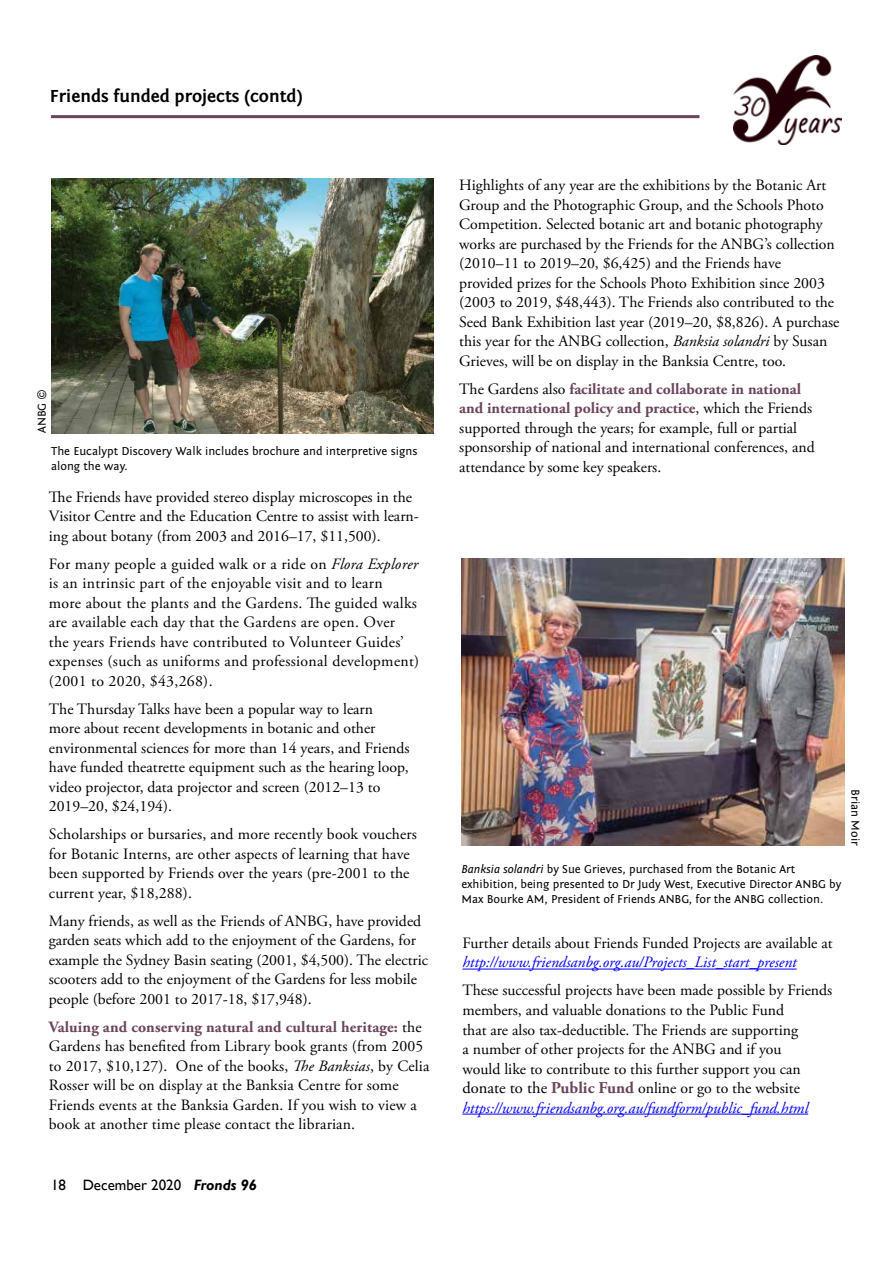
<style>
.page{position:relative;width:893px;height:1263px;background:#fff}
.page>*{position:absolute;margin:0;border:0;box-sizing:border-box;transform-origin:0 0}
.t1{font:700 18px "Fontin Sans";color:#000}
.t2{font:15.75px/19.5px "Adobe Garamond Pro";color:#000}
.t3{font:15.75px/19.5px "Adobe Garamond Pro";letter-spacing:.02em;color:#000}
.t4{font:italic 15.75px "Adobe Garamond Pro";color:#00f}
.t5{font:700 15.6px/19.5px "Adobe Garamond Pro";color:#6a455c}
.t6{font:15px "Gill Sans";color:#000}
.t7{font:12px/15px "Fontin Sans";color:#000}
.s1{font-family:"Gill Sans"}
.s2{font-style:italic}
.s3{font-weight:400;font-size:15.75px;color:#000}
.s4{font-weight:700;font-style:italic}
.s5{font-size:16.5px}
.s6{font-weight:700;font-size:16.5px;color:#6a455c}
.s7{font-style:italic;color:#00f}
</style>
<div class="page">
<hr style="left:51px;top:115px;width:648px;height:3px;background:#6a455c">
<img style="left:733px;top:55px;width:109px;height:89px">
<img style="left:51px;top:179px;width:383px;height:254px">
<img style="left:461px;top:559px;width:383px;height:286px">
<hr style="left:462px;top:969px;width:335px;height:1px;background:#00f">
<hr style="left:462px;top:1114px;width:346px;height:1px;background:#00f">
<p class="t1" style="left:50px;top:86px;width:254px">Friends funded projects (contd)</p>
<p class="t7" style="left:35px;top:433px;width:44px;rotate:-90deg">ANBG <span class="s1">©</span></p>
<p class="t7" style="left:51px;top:444px;width:368px">The Eucalypt Discovery Walk includes brochure and interpretive signs along the way.</p>
<p class="t2" style="left:49px;top:487px;width:371px">The Friends have provided stereo display microscopes in the<br>Visitor Centre and the Education Centre to assist with learn&shy;ing about botany (from 2003 and 2016–17, $11,500).</p>
<p class="t3" style="left:49px;top:554px;width:372px">For many people a guided walk or a ride on <span class="s2">Flora Explorer </span>is an intrinsic part of the enjoyable visit and to learn<br>more about the plants and the Gardens. The guided walks are available each day that the Gardens are open. Over<br>the years Friends have contributed to Volunteer Guides’ expenses (such as uniforms and professional development) (2001 to 2020, $43,268).</p>
<p class="t2" style="left:49px;top:699px;width:362px">The Thursday Talks have been a popular way to learn<br>more about recent developments in botanic and other environmental sciences for more than 14 years, and Friends have funded theatrette equipment such as the hearing loop, video projector, data projector and screen (2012–13 to 2019–20, $24,194).</p>
<p class="t2" style="left:49px;top:825px;width:370px">Scholarships or bursaries, and more recently book vouchers for Botanic Interns, are other aspects of learning that have been supported by Friends over the years (pre-2001 to the current year, $18,288).</p>
<p class="t2" style="left:49px;top:911px;width:381px">Many friends, as well as the Friends of ANBG, have provided garden seats which add to the enjoyment of the Gardens, for example the Sydney Basin seating (2001, $4,500). The electric scooters add to the enjoyment of the Gardens for less mobile people (before 2001 to 2017-18, $17,948).</p>
<p class="t5" style="left:49px;top:1017px;width:374px">Valuing and conserving natural and cultural heritage: <span class="s3">the</span></p>
<p class="t2" style="left:49px;top:1037px;width:382px">Gardens has benefited from Library book grants (from 2005 to 2017, $10,127). One of the books, <span class="s2">The Banksias</span>, by Celia Rosser will be on display at the Banksia Centre for some Friends events at the Banksia Garden. If you wish to view a book at another time please contact the librarian.</p>
<p class="t6" style="left:51px;top:1177px;width:207px">18 December 2020 <span class="s4">Fronds 96</span></p>
<p class="t2" style="left:459px;top:176px;width:382px">Highlights of any year are the exhibitions by the Botanic Art Group and the Photographic Group, and the Schools Photo Competition. Selected botanic art and botanic photography works are purchased by the Friends for the ANBG’s collection (2010–11 to 2019–20, $6,425) and the Friends have<br>provided prizes for the Schools Photo Exhibition since 2003 (2003 to 2019, $48,443). The Friends also contributed to the Seed Bank Exhibition last year (2019–20, $8,826). A purchase this year for the ANBG collection, <span class="s2">Banksia solandri</span> by Susan Grieves, will be on display in the Banksia Centre, too.</p>
<p class="t5" style="left:459px;top:379px;width:354px"><span class="s3">The Gardens also</span> facilitate and collaborate in national and international policy and practice<span class="s3">, which the Friends</span></p>
<p class="t2" style="left:459px;top:418px;width:357px">supported through the years; for example, full or partial sponsorship of national and international conferences, and attendance by some key speakers.</p>
<p class="t7" style="left:461px;top:861px;width:382px"><span class="s2">Banksia solandri</span> by Sue Grieves, purchased from the Botanic Art exhibition, being presented to Dr Judy West, Executive Director ANBG by<br>Max Bourke AM, President of Friends ANBG, for the ANBG collection.</p>
<p class="t7" style="left:863px;top:789px;width:58px;rotate:90deg">Brian Moir</p>
<p class="t2" style="left:462px;top:934px;width:372px">Further details about Friends Funded Projects are available at</p>
<p class="t4" style="left:462px;top:953px;width:336px">http://www.friendsanbg.org.au/Projects_List_start_present</p>
<p class="t2" style="left:462px;top:981px;width:371px">These successful projects have been made possible by Friends members, and valuable donations to the Public Fund<br>that are also tax-deductible. The Friends are supporting<br>a number of other projects for the ANBG and if you<br>would like to contribute to this further support you can <span class="s5">donate to the</span> <span class="s6">Public Fund</span> online or go to the website <span class="s7">https://www.friendsanbg.org.au/fundform/public_fund.html</span></p>
</div>
